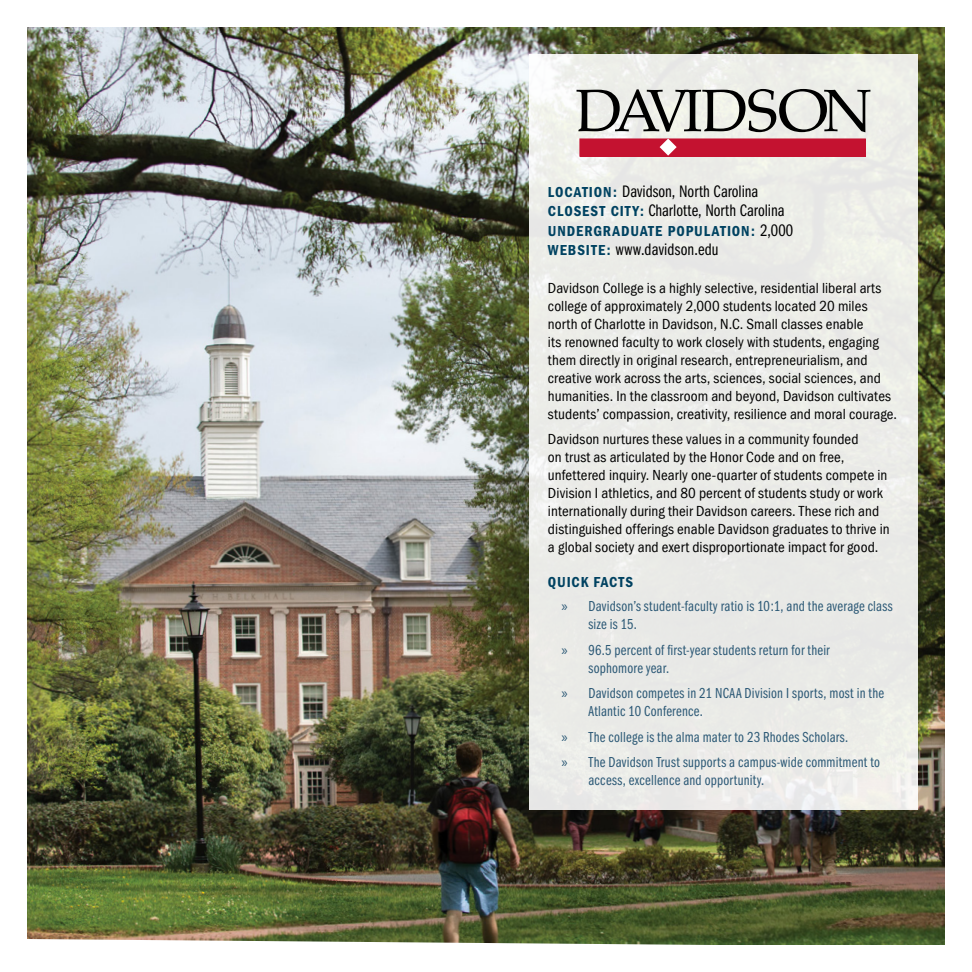
<style>
.page{position:relative;width:972px;height:972px;background:#fff}
.page>*{position:absolute;margin:0;border:0;box-sizing:border-box;transform-origin:0 0}
.t1{font:17.25px/19.5px "Franklin Gothic Book Cmpr";color:#000}
.t2{font:condensed 15px/18px "Franklin Gothic";letter-spacing:.005em;color:#000}
.t3{font:15px/18px "Franklin Gothic Book Cmpr";letter-spacing:.015em;color:#2c5976}
.t4{font:600 condensed 15px "Franklin Gothic";letter-spacing:.06em;color:#004261}
.s1{font-family:"Franklin Gothic";font-weight:600;font-stretch:condensed;font-size:15px;color:#004261}
.s2{font-family:"Franklin Gothic Book Cmpr";font-weight:400;font-stretch:normal;font-size:17.25px;color:#000}
.s3{font-family:"Myriad Pro"}
</style>
<div class="page">
<img style="left:27px;top:27px;width:918px;height:918px">
<div style="left:529px;top:54px;width:389px;height:756px;background:#ebebe7"></div>
<div style="left:580px;top:139px;width:285px;height:17px;background:#c41230"></div>
<svg style="left:660px;top:139px;width:17px;height:17px"></svg>
<svg style="left:577px;top:89px;width:293px;height:43px"></svg>
<p class="t1" style="left:548px;top:181px;width:238px"><span class="s1">LOCATION:</span> Davidson, North Carolina<br><span class="s1">CLOSEST CITY:</span> Charlotte, North Carolina</p>
<p class="t4" style="left:548px;top:222px;width:247px">UNDERGRADUATE POPULATION: <span class="s2">2,000</span></p>
<p class="t1" style="left:548px;top:240px;width:172px"><span class="s1">WEBSITE:</span> www.davidson.edu</p>
<p class="t2" style="left:548px;top:279px;width:351px">Davidson College is a highly selective, residential liberal arts college of approximately 2,000 students located 20 miles north of Charlotte in Davidson, N.C. Small classes enable<br>its renowned faculty to work closely with students, engaging them directly in original research, entrepreneurialism, and creative work across the arts, sciences, social sciences, and humanities. In the classroom and beyond, Davidson cultivates students’ compassion, creativity, resilience and moral courage.</p>
<p class="t2" style="left:548px;top:430px;width:343px">Davidson nurtures these values in a community founded<br>on trust as articulated by the Honor Code and on free, unfettered inquiry. Nearly one-quarter of students compete in Division I athletics, and 80 percent of students study or work internationally during their Davidson careers. These rich and distinguished offerings enable Davidson graduates to thrive in a global society and exert disproportionate impact for good.</p>
<p class="t4" style="left:548px;top:573px;width:87px">QUICK FACTS</p>
<p class="t3" style="left:588px;top:598px;width:306px;text-indent:-27px"><span class="s3">»</span> Davidson’s student-faculty ratio is 10:1, and the average class size is 15.</p>
<p class="t3" style="left:588px;top:641px;width:243px;text-indent:-27px"><span class="s3">»</span> 96.5 percent of first-year students return for their sophomore year.</p>
<p class="t3" style="left:588px;top:685px;width:297px;text-indent:-27px"><span class="s3">»</span> Davidson competes in 21 NCAA Division I sports, most in the<br>Atlantic 10 Conference.</p>
<p class="t3" style="left:561px;top:724px;width:320px;line-height:25.5px"><span class="s3">»</span> The college is the alma mater to 23 Rhodes Scholars.<br><span class="s3">»</span> The Davidson Trust supports a campus-wide commitment to</p>
<p class="t3" style="left:588px;top:772px;width:177px">access, excellence and opportunity.</p>
</div>
